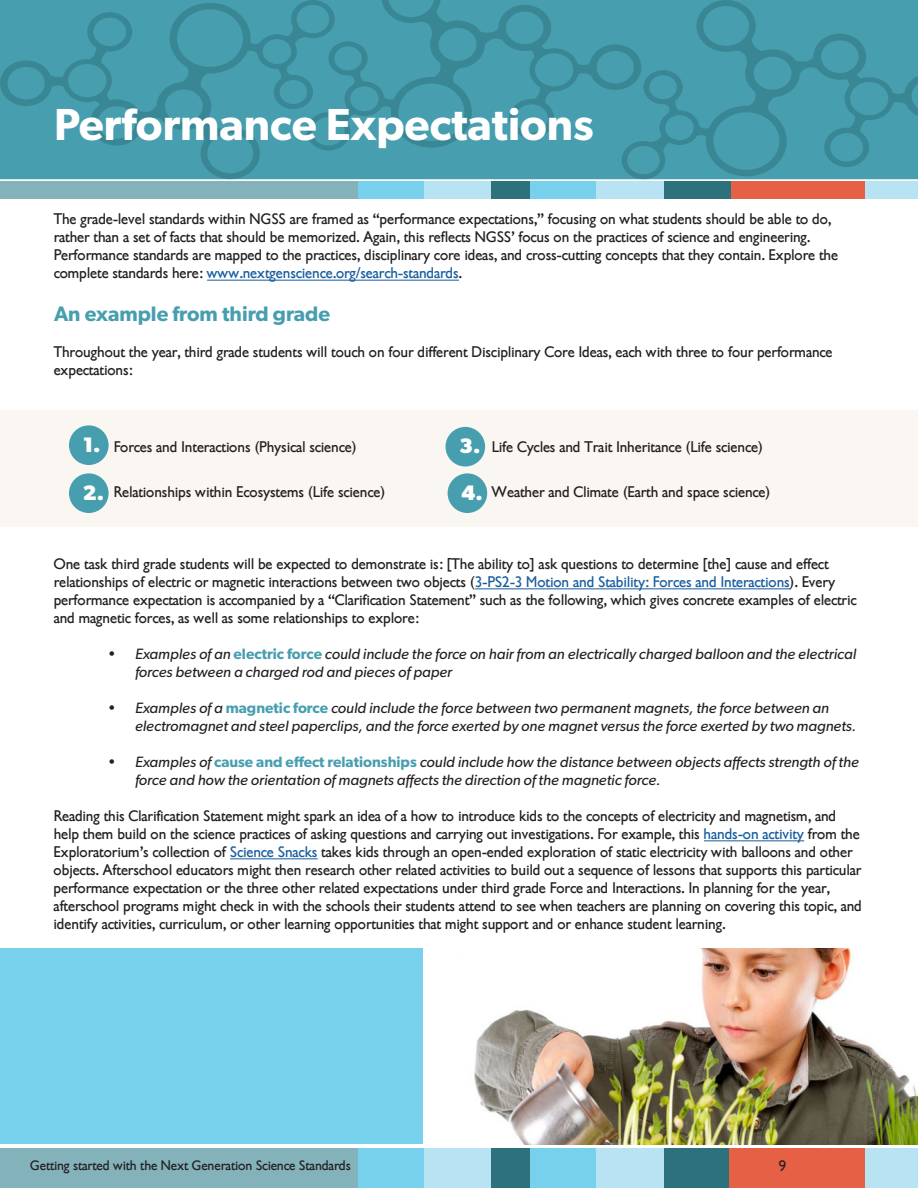
<style>
.page{position:relative;width:918px;height:1188px;background:#fff}
.page>*{position:absolute;margin:0;border:0;box-sizing:border-box;transform-origin:0 0}
.t1{font:600 45px "Gibson";color:#fff}
.t2{font:600 21px "Gibson";color:#479eaf}
.t3{font:700 21px "Gibson";color:#fff}
.Body_text{font:15px/18px "Gibson";color:#231f20}
.t4{font:italic 15px/18px "Gibson";color:#231f20}
.t5{font:13.5px "Gibson";color:#231f20}
.s1{color:#175d9e}
.s2{font-weight:600;font-style:normal;color:#479eaf}
</style>
<div class="page">
<div style="left:0;top:410px;width:918px;height:116px;background:#faf6f2"></div>
<div style="left:0;top:0;width:918px;height:179px;background:#479eaf"></div>
<div style="left:0;top:181px;width:358px;height:18px;background:#83b2bb"></div>
<div style="left:358px;top:181px;width:68px;height:18px;background:#78d1ec"></div>
<div style="left:424px;top:181px;width:67px;height:18px;background:#b7e3f3"></div>
<div style="left:491px;top:181px;width:68px;height:18px;background:#2c717b"></div>
<div style="left:531px;top:181px;width:67px;height:18px;background:#78d1ec"></div>
<div style="left:596px;top:181px;width:68px;height:18px;background:#b7e3f3"></div>
<div style="left:664px;top:181px;width:68px;height:18px;background:#2c717b"></div>
<div style="left:732px;top:181px;width:135px;height:18px;background:#e56044"></div>
<div style="left:865px;top:181px;width:53px;height:18px;background:#b7e3f3"></div>
<div style="left:0;top:1148px;width:358px;height:40px;background:#83b2bb"></div>
<div style="left:358px;top:1148px;width:68px;height:40px;background:#78d1ec"></div>
<div style="left:424px;top:1148px;width:67px;height:40px;background:#b7e3f3"></div>
<div style="left:491px;top:1148px;width:68px;height:40px;background:#2c717b"></div>
<div style="left:531px;top:1148px;width:67px;height:40px;background:#78d1ec"></div>
<div style="left:596px;top:1148px;width:68px;height:40px;background:#b7e3f3"></div>
<div style="left:664px;top:1148px;width:68px;height:40px;background:#2c717b"></div>
<div style="left:729px;top:1148px;width:138px;height:40px;background:#e56044"></div>
<div style="left:865px;top:1148px;width:53px;height:40px;background:#b7e3f3"></div>
<svg style="left:0;top:1px;width:330px;height:178px"></svg>
<svg style="left:307px;top:0;width:315px;height:150px"></svg>
<svg style="left:622px;top:0;width:296px;height:179px"></svg>
<hr style="left:207px;top:280px;width:252px;height:1px;background:#175d9e">
<hr style="left:475px;top:589px;width:315px;height:1px;background:#175d9e">
<hr style="left:704px;top:841px;width:100px;height:1px;background:#175d9e">
<hr style="left:230px;top:859px;width:88px;height:1px;background:#175d9e">
<div style="left:69px;top:425px;width:40px;height:40px;background:#479eaf;border-radius:50%"></div>
<div style="left:69px;top:473px;width:40px;height:40px;background:#479eaf;border-radius:50%"></div>
<div style="left:446px;top:427px;width:39px;height:39px;background:#479eaf;border-radius:50%"></div>
<div style="left:448px;top:473px;width:39px;height:40px;background:#479eaf;border-radius:50%"></div>
<img style="left:474px;top:948px;width:444px;height:196px">
<div style="left:0;top:948px;width:423px;height:196px;background:#78d1ec"></div>
<p class="t1" style="left:54px;top:98px;width:541px">Performance Expectations</p>
<p class="Body_text" style="left:54px;top:210px;width:786px">The grade-level standards within NGSS are framed as “performance expectations,” focusing on what students should be able to do, rather than a set of facts that should be memorized. Again, this reflects NGSS’ focus on the practices of science and engineering.<br>Performance standards are mapped to the practices, disciplinary core ideas, and cross-cutting concepts that they contain. Explore the complete standards here: <span class="s1">www.nextgenscience.org/search-standards</span>.</p>
<p class="t2" style="left:54px;top:301px;width:278px">An example from third grade</p>
<p class="Body_text" style="left:54px;top:343px;width:780px">Throughout the year, third grade students will touch on four different Disciplinary Core Ideas, each with three to four performance expectations:</p>
<p class="t3" style="left:83px;top:432px;width:19px">1.</p>
<p class="t3" style="left:83px;top:480px;width:23px">2.</p>
<p class="t3" style="left:459px;top:433px;width:23px">3.</p>
<p class="t3" style="left:461px;top:480px;width:23px">4.</p>
<p class="Body_text" style="left:114px;top:438px;width:244px">Forces and Interactions (Physical science)</p>
<p class="Body_text" style="left:492px;top:438px;width:273px">Life Cycles and Trait Inheritance (Life science)</p>
<p class="Body_text" style="left:114px;top:483px;width:273px">Relationships within Ecosystems (Life science)</p>
<p class="Body_text" style="left:492px;top:483px;width:280px">Weather and Climate (Earth and space science)</p>
<p class="Body_text" style="left:54px;top:555px;width:804px">One task third grade students will be expected to demonstrate is: [The ability to] ask questions to determine [the] cause and effect relationships of electric or magnetic interactions between two objects (<span class="s1">3-PS2-3 Motion and Stability: Forces and Interactions</span>). Every performance expectation is accompanied by a “Clarification Statement” such as the following, which gives concrete examples of electric and magnetic forces, as well as some relationships to explore:</p>
<p class="t4" style="left:135px;top:644px;width:723px;text-indent:-27px">• Examples of an <span class="s2">electric force</span> could include the force on hair from an electrically charged balloon and the electrical forces between a charged rod and pieces of paper</p>
<p class="t4" style="left:135px;top:698px;width:723px;text-indent:-27px">• Examples of a <span class="s2">magnetic force</span> could include the force between two permanent magnets, the force between an electromagnet and steel paperclips, and the force exerted by one magnet versus the force exerted by two magnets.</p>
<p class="t4" style="left:135px;top:752px;width:725px;text-indent:-27px">• Examples of <span class="s2">cause and effect relationships</span> could include how the distance between objects affects strength of the force and how the orientation of magnets affects the direction of the magnetic force.</p>
<p class="Body_text" style="left:54px;top:807px;width:810px">Reading this Clarification Statement might spark an idea of a how to introduce kids to the concepts of electricity and magnetism, and help them build on the science practices of asking questions and carrying out investigations. For example, this <span class="s1">hands-on activity</span> from the Exploratorium’s collection of <span class="s1">Science Snacks</span> takes kids through an open-ended exploration of static electricity with balloons and other objects. Afterschool educators might then research other related activities to build out a sequence of lessons that supports this particular performance expectation or the three other related expectations under third grade Force and Interactions. In planning for the year, afterschool programs might check in with the schools their students attend to see when teachers are planning on covering this topic, and identify activities, curriculum, or other learning opportunities that might support and or enhance student learning.</p>
<p class="t5" style="left:31px;top:1158px;width:322px">Getting started with the Next Generation Science Standards</p>
<p class="Body_text" style="left:779px;top:1158px;width:9px">9</p>
</div>
